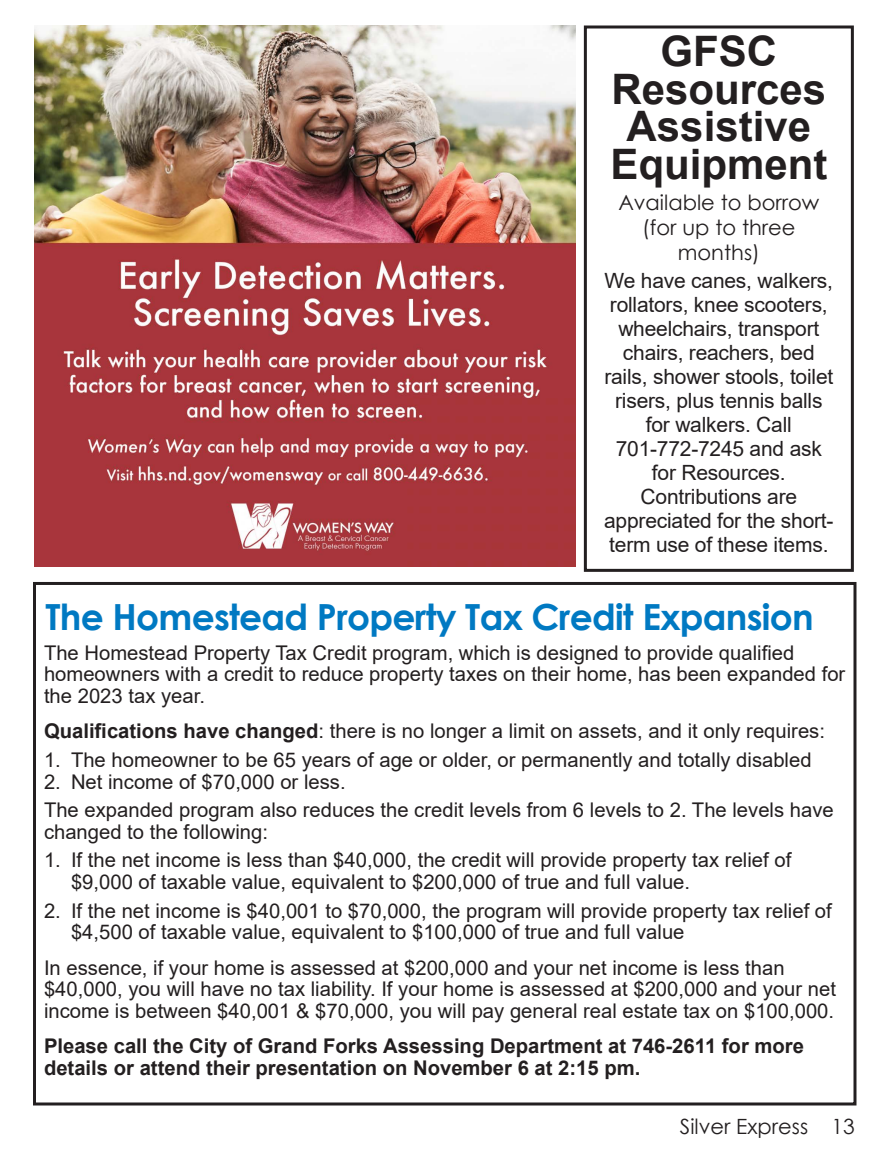
<style>
.page{position:relative;width:891px;height:1161px;background:#fff}
.page>*{position:absolute;margin:0;border:0;box-sizing:border-box;transform-origin:0 0}
.t1{font:700 42px "Arial";color:#231f20}
.t2{font:700 36px "Century Gothic";letter-spacing:-.02em;color:#0079c2}
.t3{font:21px/24px "Arial";letter-spacing:-.01em;color:#231f20;text-align:center}
.t4{font:21px/25.2px "Century Gothic";color:#231f20;text-align:center}
.t5{font:20.25px/21.8px "Arial";color:#231f20}
.t6{font:700 20.25px/21.8px "Arial";color:#231f20}
.s1{font-weight:700}
</style>
<div class="page">
<img style="left:35px;top:26px;width:541px;height:541px">
<div style="left:33px;top:582px;width:823px;height:524px;border:3px solid #231f20"></div>
<div style="left:584px;top:26px;width:270px;height:546px;border:3px solid #231f20"></div>
<p class="t1" style="left:661px;top:22px;width:118px">GFSC</p>
<p class="t1" style="left:611px;top:59px;width:216px">Resources</p>
<p class="t1" style="left:627px;top:97px;width:186px">Assistive</p>
<p class="t1" style="left:610px;top:134px;width:219px">Equipment</p>
<p class="t4" style="left:618px;top:189px;width:202px">Available to borrow (for up to three months)</p>
<p class="t3" style="left:604px;top:268px;width:230px">We have canes, walkers, rollators, knee scooters, wheelchairs, transport chairs, reachers, bed rails, shower stools, toilet risers, plus tennis balls for walkers. Call</p>
<p class="t3" style="left:616px;top:436px;width:208px">701-772-7245 and ask</p>
<p class="t3" style="left:604px;top:460px;width:231px">for Resources.<br>Contributions are appreciated for the short&shy;term use of these items.</p>
<p class="t2" style="left:46px;top:590px;width:770px">The Homestead Property Tax Credit Expansion</p>
<p class="t5" style="left:44px;top:642px;width:803px">The Homestead Property Tax Credit program, which is designed to provide qualified homeowners with a credit to reduce property taxes on their home, has been expanded for the 2023 tax year.</p>
<p class="t5" style="left:44px;top:720px;width:783px"><span class="s1">Qualifications have changed</span>: there is no longer a limit on assets, and it only requires:</p>
<p class="t5" style="left:44px;top:749px;width:769px">1. The homeowner to be 65 years of age or older, or permanently and totally disabled</p>
<p class="t5" style="left:44px;top:771px;width:303px">2. Net income of $70,000 or less.</p>
<p class="t5" style="left:44px;top:799px;width:791px">The expanded program also reduces the credit levels from 6 levels to 2. The levels have changed to the following:</p>
<p class="t5" style="left:71px;top:849px;width:722px;text-indent:-27px">1. If the net income is less than $40,000, the credit will provide property tax relief of $9,000 of taxable value, equivalent to $200,000 of true and full value.</p>
<p class="t5" style="left:71px;top:900px;width:762px;text-indent:-27px">2. If the net income is $40,001 to $70,000, the program will provide property tax relief of $4,500 of taxable value, equivalent to $100,000 of true and full value</p>
<p class="t5" style="left:44px;top:957px;width:794px">In essence, if your home is assessed at $200,000 and your net income is less than $40,000, you will have no tax liability. If your home is assessed at $200,000 and your net income is between $40,001 &amp; $70,000, you will pay general real estate tax on $100,000.</p>
<p class="t6" style="left:44px;top:1036px;width:762px">Please call the City of Grand Forks Assessing Department at 746-2611 for more details or attend their presentation on November 6 at 2:15 pm.</p>
<p class="t4" style="left:680px;top:1113px;width:176px">Silver Express 13</p>
</div>
